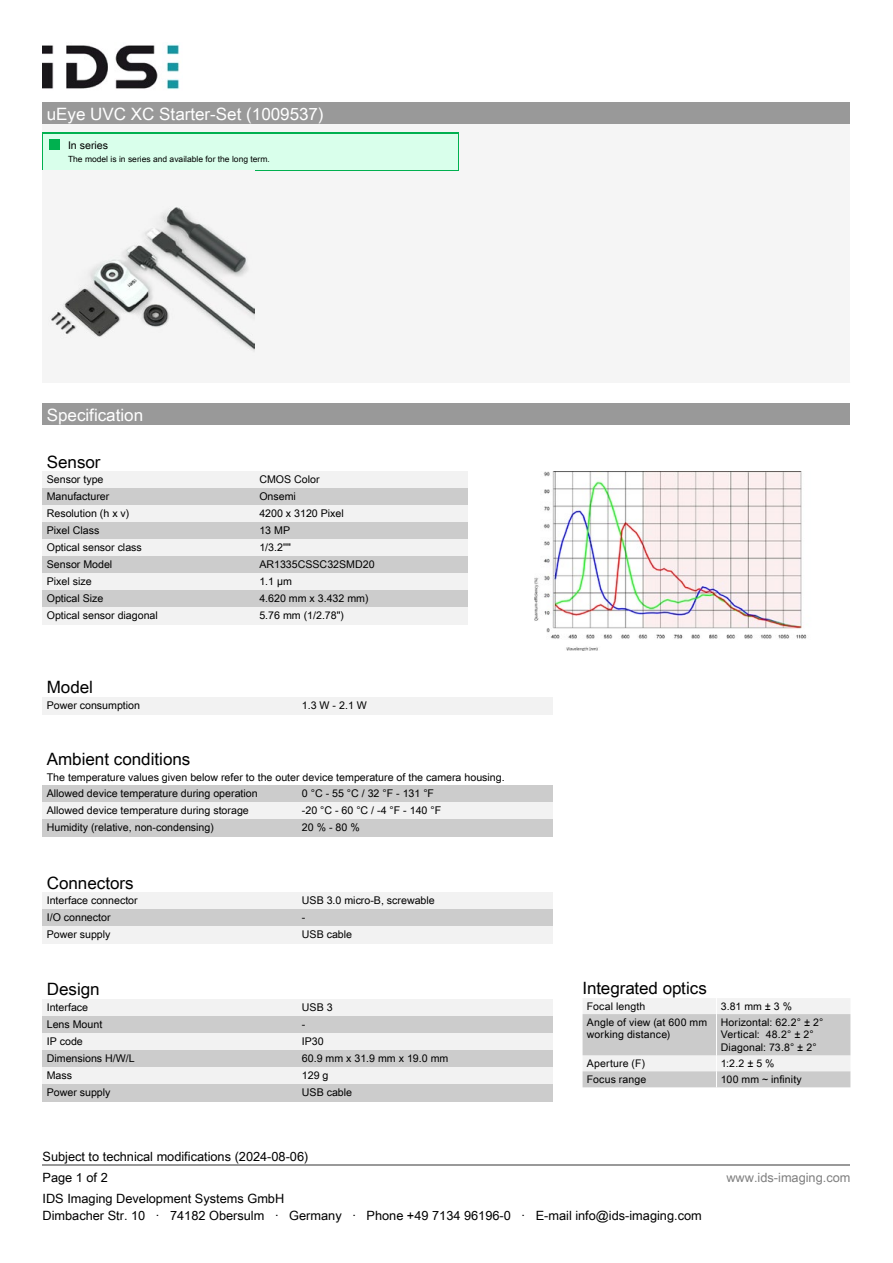
<style>
.page{position:relative;width:893px;height:1263px;background:#fff}
.page>*{position:absolute;margin:0;border:0;box-sizing:border-box;transform-origin:0 0}
.t1{font:16.95px "Arial Unicode MS";color:#000}
.t2{font:16.95px "Arial Unicode MS";color:#fff}
.t3{font:12.75px/21.3px "Arial Unicode MS";color:#000}
.t4{font:12.75px "Arial Unicode MS";color:#808080}
.t5{font:10.65px/15.8px "Arial Unicode MS";color:#000}
.t6{font:10.5px/12.6px "Arial Unicode MS";letter-spacing:.015em;color:#000}
.t7{font:8.55px "Arial Unicode MS";color:#000}
</style>
<div class="page">
<img style="left:43px;top:44px;width:140px;height:59px">
<div style="left:43px;top:103px;width:807px;height:21px;background:#999"></div>
<hr style="left:43px;top:1164px;width:807px;height:1px;background:#999">
<div style="left:43px;top:124px;width:807px;height:47px;background:#f5f5f5"></div>
<svg style="left:43px;top:132px;width:416px;height:39px;background:#56cc8b"></svg>
<div style="left:44px;top:134px;width:414px;height:35px;background:#d9ffeb"></div>
<div style="left:49px;top:139px;width:11px;height:11px;background:#00b04f"></div>
<div style="left:43px;top:171px;width:807px;height:212px;background:#f5f5f5"></div>
<img style="left:51px;top:207px;width:203px;height:144px">
<div style="left:43px;top:404px;width:807px;height:21px;background:#999"></div>
<div style="left:43px;top:472px;width:212px;height:17px;background:#f2f2f2"></div>
<div style="left:255px;top:472px;width:213px;height:17px;background:#f2f2f2"></div>
<div style="left:43px;top:489px;width:212px;height:17px;background:#ccc"></div>
<div style="left:255px;top:489px;width:213px;height:17px;background:#ccc"></div>
<div style="left:43px;top:506px;width:212px;height:17px;background:#f2f2f2"></div>
<div style="left:255px;top:506px;width:213px;height:17px;background:#f2f2f2"></div>
<div style="left:43px;top:523px;width:212px;height:17px;background:#ccc"></div>
<div style="left:255px;top:523px;width:213px;height:17px;background:#ccc"></div>
<div style="left:43px;top:540px;width:212px;height:17px;background:#f2f2f2"></div>
<div style="left:255px;top:540px;width:213px;height:17px;background:#f2f2f2"></div>
<div style="left:43px;top:557px;width:212px;height:17px;background:#ccc"></div>
<div style="left:255px;top:557px;width:213px;height:17px;background:#ccc"></div>
<div style="left:43px;top:574px;width:212px;height:17px;background:#f2f2f2"></div>
<div style="left:255px;top:574px;width:213px;height:17px;background:#f2f2f2"></div>
<div style="left:43px;top:591px;width:212px;height:17px;background:#ccc"></div>
<div style="left:255px;top:591px;width:213px;height:17px;background:#ccc"></div>
<div style="left:43px;top:608px;width:212px;height:17px;background:#f2f2f2"></div>
<div style="left:255px;top:608px;width:213px;height:17px;background:#f2f2f2"></div>
<img style="left:534px;top:472px;width:273px;height:178px">
<div style="left:43px;top:697px;width:255px;height:17px;background:#f2f2f2"></div>
<div style="left:298px;top:697px;width:255px;height:17px;background:#f2f2f2"></div>
<div style="left:43px;top:785px;width:255px;height:17px;background:#ccc"></div>
<div style="left:298px;top:785px;width:255px;height:17px;background:#ccc"></div>
<div style="left:43px;top:802px;width:255px;height:17px;background:#f2f2f2"></div>
<div style="left:298px;top:802px;width:255px;height:17px;background:#f2f2f2"></div>
<div style="left:43px;top:819px;width:255px;height:17px;background:#ccc"></div>
<div style="left:298px;top:819px;width:255px;height:17px;background:#ccc"></div>
<div style="left:43px;top:893px;width:255px;height:17px;background:#f2f2f2"></div>
<div style="left:298px;top:893px;width:255px;height:17px;background:#f2f2f2"></div>
<div style="left:43px;top:910px;width:255px;height:17px;background:#ccc"></div>
<div style="left:298px;top:910px;width:255px;height:17px;background:#ccc"></div>
<div style="left:43px;top:927px;width:255px;height:17px;background:#f2f2f2"></div>
<div style="left:298px;top:927px;width:255px;height:17px;background:#f2f2f2"></div>
<div style="left:43px;top:999px;width:255px;height:17px;background:#f2f2f2"></div>
<div style="left:298px;top:999px;width:255px;height:17px;background:#f2f2f2"></div>
<div style="left:43px;top:1016px;width:255px;height:17px;background:#ccc"></div>
<div style="left:298px;top:1016px;width:255px;height:17px;background:#ccc"></div>
<div style="left:43px;top:1033px;width:255px;height:17px;background:#f2f2f2"></div>
<div style="left:298px;top:1033px;width:255px;height:17px;background:#f2f2f2"></div>
<div style="left:43px;top:1050px;width:255px;height:17px;background:#ccc"></div>
<div style="left:298px;top:1050px;width:255px;height:17px;background:#ccc"></div>
<div style="left:43px;top:1067px;width:255px;height:17px;background:#f2f2f2"></div>
<div style="left:298px;top:1067px;width:255px;height:17px;background:#f2f2f2"></div>
<div style="left:43px;top:1084px;width:255px;height:17px;background:#ccc"></div>
<div style="left:298px;top:1084px;width:255px;height:17px;background:#ccc"></div>
<svg style="left:583px;top:998px;width:267px;height:89px"></svg>
<h1 class="t2" style="left:47px;top:101px;width:278px">uEye UVC XC Starter-Set (1009537)</h1>
<p class="t5" style="left:68px;top:137px;width:42px">In series</p>
<p class="t7" style="left:68px;top:153px;width:203px">The model is in series and available for the long term.</p>
<h1 class="t2" style="left:47px;top:403px;width:98px">Specification</h1>
<h1 class="t1" style="left:47px;top:449px;width:55px">Sensor</h1>
<p class="t5" style="left:47px;top:471px;width:58px">Sensor type</p>
<p class="t5" style="left:259px;top:471px;width:62px">CMOS Color</p>
<p class="t5" style="left:47px;top:488px;width:64px">Manufacturer</p>
<p class="t5" style="left:259px;top:488px;width:38px">Onsemi</p>
<p class="t5" style="left:47px;top:505px;width:84px">Resolution (h x v)</p>
<p class="t5" style="left:259px;top:505px;width:86px">4200 x 3120 Pixel</p>
<p class="t5" style="left:47px;top:522px;width:54px">Pixel Class</p>
<p class="t5" style="left:259px;top:522px;width:32px">13 MP</p>
<p class="t5" style="left:47px;top:539px;width:97px">Optical sensor class</p>
<p class="t5" style="left:259px;top:539px;width:33px">1/3.2''"</p>
<p class="t5" style="left:47px;top:556px;width:67px">Sensor Model</p>
<p class="t5" style="left:259px;top:556px;width:117px">AR1335CSSC32SMD20</p>
<p class="t5" style="left:47px;top:573px;width:46px">Pixel size</p>
<p class="t5" style="left:259px;top:573px;width:34px">1.1 µm</p>
<p class="t5" style="left:47px;top:590px;width:58px">Optical Size</p>
<p class="t5" style="left:259px;top:590px;width:111px">4.620 mm x 3.432 mm)</p>
<p class="t5" style="left:47px;top:607px;width:113px">Optical sensor diagonal</p>
<p class="t5" style="left:259px;top:607px;width:86px">5.76 mm (1/2.78")</p>
<h1 class="t1" style="left:47px;top:675px;width:48px">Model</h1>
<p class="t5" style="left:47px;top:697px;width:95px">Power consumption</p>
<p class="t5" style="left:302px;top:697px;width:66px">1.3 W - 2.1 W</p>
<h1 class="t1" style="left:47px;top:747px;width:145px">Ambient conditions</h1>
<p class="t5" style="left:47px;top:769px;width:459px">The temperature values given below refer to the outer device temperature of the camera housing.<br>Allowed device temperature during operation</p>
<p class="t5" style="left:302px;top:785px;width:134px">0 °C - 55 °C / 32 °F - 131 °F</p>
<p class="t5" style="left:47px;top:802px;width:204px">Allowed device temperature during storage</p>
<p class="t5" style="left:302px;top:802px;width:141px">-20 °C - 60 °C / -4 °F - 140 °F</p>
<p class="t5" style="left:47px;top:819px;width:169px">Humidity (relative, non-condensing)</p>
<p class="t5" style="left:302px;top:819px;width:59px">20 % - 80 %</p>
<h1 class="t1" style="left:47px;top:870px;width:88px">Connectors</h1>
<p class="t5" style="left:47px;top:892px;width:92px">Interface connector</p>
<p class="t5" style="left:302px;top:892px;width:134px">USB 3.0 micro-B, screwable</p>
<p class="t5" style="left:47px;top:909px;width:65px">I/O connector</p>
<p class="t5" style="left:302px;top:909px;width:5px">-</p>
<p class="t5" style="left:47px;top:926px;width:65px">Power supply</p>
<p class="t5" style="left:302px;top:926px;width:52px">USB cable</p>
<h1 class="t1" style="left:47px;top:977px;width:54px">Design</h1>
<p class="t5" style="left:47px;top:999px;width:43px">Interface</p>
<p class="t5" style="left:302px;top:999px;width:32px">USB 3</p>
<p class="t5" style="left:47px;top:1016px;width:57px">Lens Mount</p>
<p class="t5" style="left:302px;top:1016px;width:5px">-</p>
<p class="t5" style="left:47px;top:1033px;width:38px">IP code</p>
<p class="t5" style="left:302px;top:1033px;width:23px">IP30</p>
<p class="t5" style="left:47px;top:1050px;width:90px">Dimensions H/W/L</p>
<p class="t5" style="left:302px;top:1050px;width:148px">60.9 mm x 31.9 mm x 19.0 mm</p>
<p class="t5" style="left:47px;top:1067px;width:27px">Mass</p>
<p class="t5" style="left:302px;top:1067px;width:28px">129 g</p>
<p class="t5" style="left:47px;top:1084px;width:65px">Power supply</p>
<p class="t5" style="left:302px;top:1084px;width:52px">USB cable</p>
<p class="t3" style="left:43px;top:1145px;width:267px">Subject to technical modifications (2024-08-06)<br>Page 1 of 2</p>
<h1 class="t1" style="left:583px;top:975px;width:126px">Integrated optics</h1>
<p class="t6" style="left:587px;top:999px;width:60px">Focal length</p>
<p class="t6" style="left:721px;top:999px;width:73px">3.81 mm ± 3 %</p>
<p class="t6" style="left:587px;top:1016px;width:122px">Angle of view (at 600 mm working distance)</p>
<p class="t6" style="left:721px;top:1016px;width:104px">Horizontal: 62.2° ± 2°<br>Vertical: 48.2° ± 2°<br>Diagonal: 73.8° ± 2°</p>
<p class="t6" style="left:587px;top:1057px;width:60px">Aperture (F)</p>
<p class="t6" style="left:721px;top:1057px;width:55px">1:2.2 ± 5 %</p>
<p class="t6" style="left:587px;top:1073px;width:61px">Focus range</p>
<p class="t6" style="left:721px;top:1073px;width:83px">100 mm ~ infinity</p>
<p class="t4" style="left:726px;top:1168px;width:126px">www.ids-imaging.com</p>
<p class="t3" style="left:43px;top:1190px;width:661px;line-height:17px">IDS Imaging Development Systems GmbH<br>Dimbacher Str. 10 · 74182 Obersulm · Germany · Phone +49 7134 96196-0 · E-mail info@ids-imaging.com</p>
</div>
